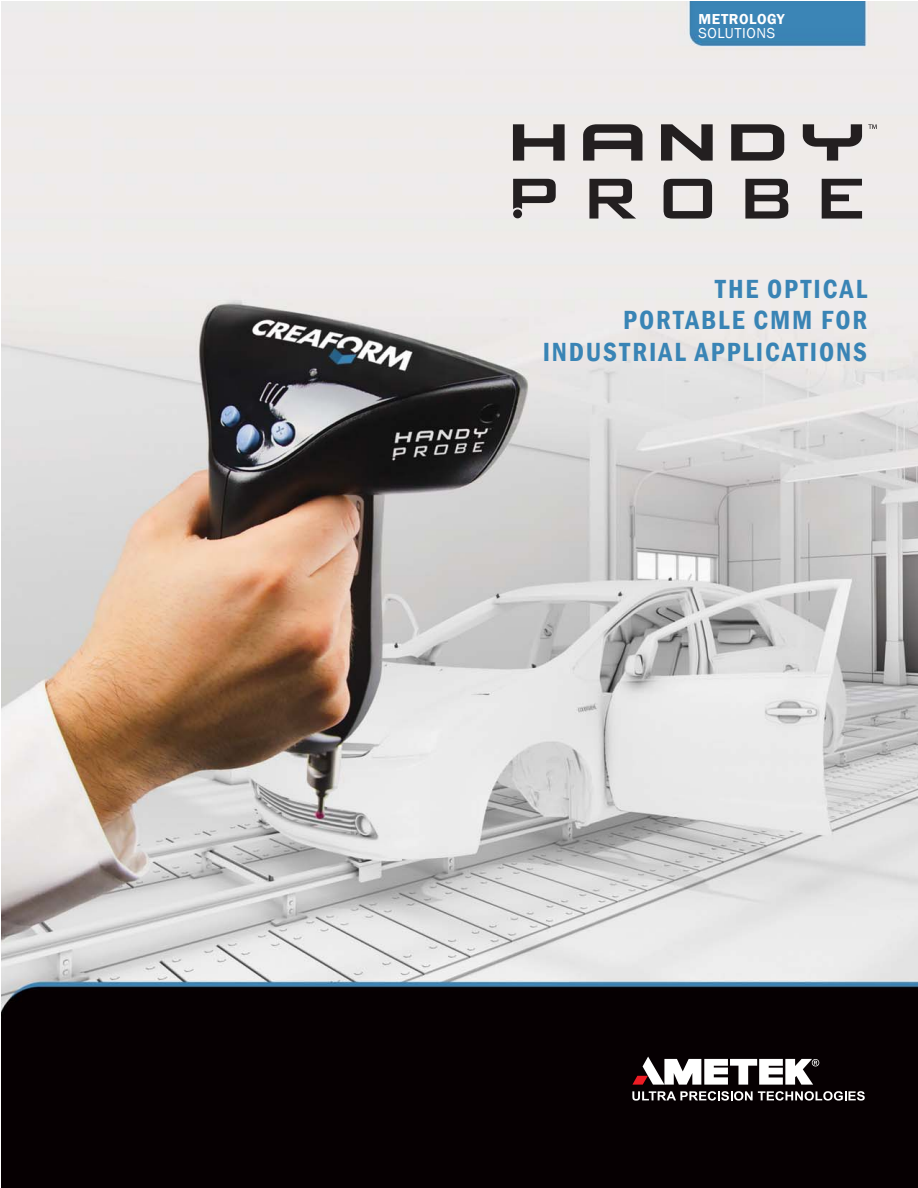
<style>
.page{position:relative;width:918px;height:1188px;background:#fff}
.page>*{position:absolute;margin:0;border:0;box-sizing:border-box;transform-origin:0 0}
.t1{font:600 condensed 27px/31.5px "Franklin Gothic";letter-spacing:.075em;color:#3984b5;text-align:right}
.t2{font:600 14.85px "Franklin Gothic";letter-spacing:.04em;color:#fff}
.t3{font:14.85px "Franklin Gothic";letter-spacing:.035em;color:#fff}
</style>
<div class="page">
<img style="left:1px;top:2px;width:917px;height:1186px">
<svg style="left:589px;top:179px;width:47px;height:40px;background:#7a7677"></svg>
<svg style="left:664px;top:179px;width:48px;height:40px;background:#797575"></svg>
<svg style="left:745px;top:179px;width:43px;height:40px;background:#656162"></svg>
<svg style="left:822px;top:179px;width:40px;height:40px;background:#7a7677"></svg>
<svg style="left:513px;top:179px;width:43px;height:30px"></svg>
<div style="left:513px;top:209px;width:9px;height:9px;background:#231f20;border-radius:50%"></div>
<svg style="left:513px;top:124px;width:52px;height:37px;background:#7e7a79"></svg>
<svg style="left:583px;top:124px;width:59px;height:37px;background:#6f6b6a"></svg>
<svg style="left:661px;top:124px;width:52px;height:37px;background:#736f6f"></svg>
<svg style="left:731px;top:124px;width:53px;height:37px;background:#6b6768"></svg>
<svg style="left:803px;top:124px;width:59px;height:37px;background:#999695"></svg>
<svg style="left:868px;top:124px;width:9px;height:5px"></svg>
<svg style="left:632px;top:1091px;width:233px;height:10px"></svg>
<svg style="left:632px;top:1057px;width:187px;height:28px"></svg>
<p class="t2" style="left:698px;top:11px;width:88px">METROLOGY</p>
<p class="t3" style="left:698px;top:24px;width:78px">SOLUTIONS</p>
<p class="t1" style="left:543px;top:273px;width:326px">THE OPTICAL<br>PORTABLE CMM FOR<br>INDUSTRIAL APPLICATIONS</p>
</div>
